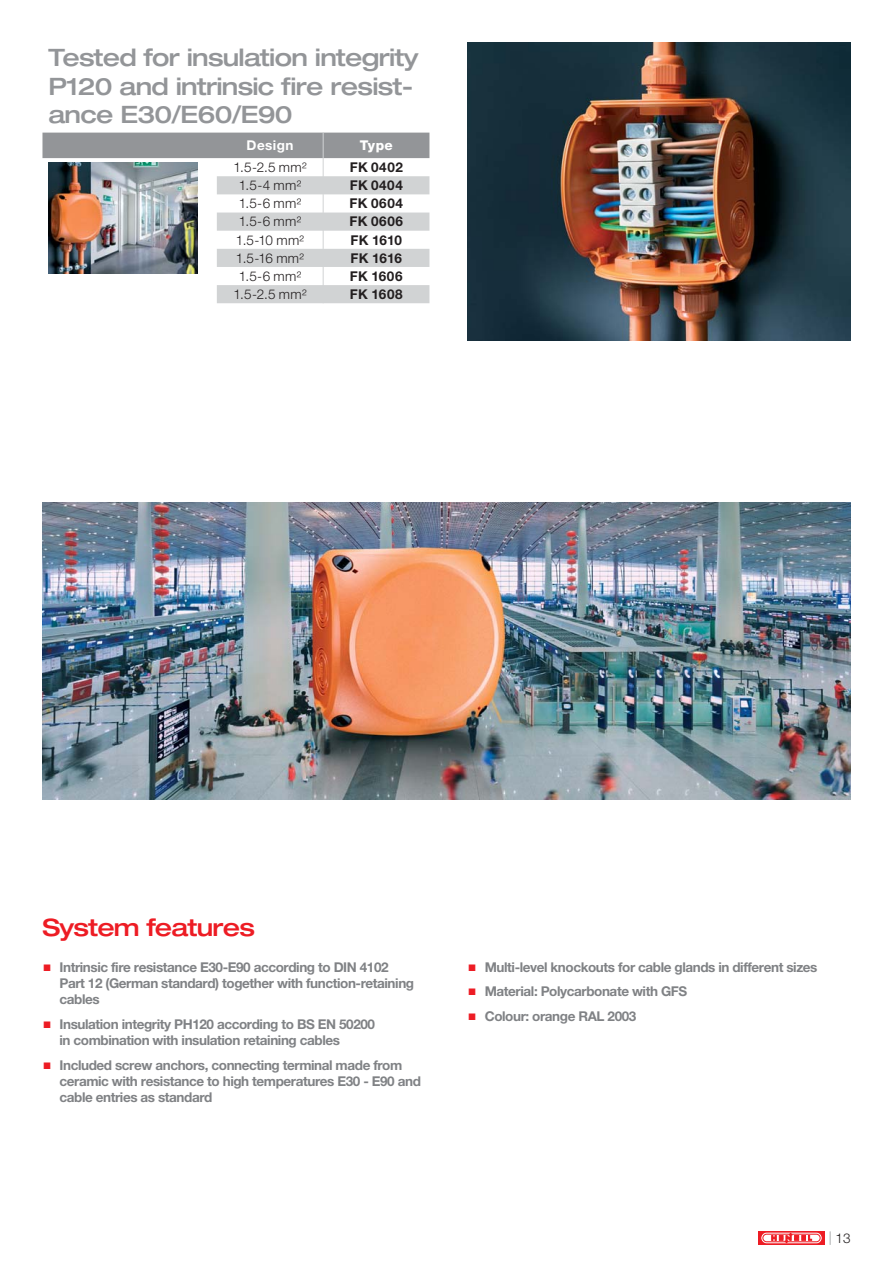
<style>
.page{position:relative;width:893px;height:1263px;background:#fff}
.page>*{position:absolute;margin:0;border:0;box-sizing:border-box;transform-origin:0 0}
.t1{font:500 expanded 24px/28.8px "Helvetica Neue LT Pro";letter-spacing:-.03em;color:#939598}
.t2{font:500 expanded 24px "Helvetica Neue LT Pro";letter-spacing:-.03em;color:#ed1c24}
.t3{font:700 13.5px/16.2px "Helvetica Neue LT Pro";letter-spacing:-.03em;color:#808285}
.t4{font:300 13.5px "Helvetica Neue LT Pro";letter-spacing:.025em;color:#231f20}
.t5{font:700 13.5px "Helvetica Neue LT Pro";letter-spacing:.03em;color:#231f20}
.t6{font:700 13.5px "Helvetica Neue LT Pro";letter-spacing:.03em;color:#fff}
.t7{font:800 13.5px "Helvetica Neue LT Pro";color:#fff}
.s1{color:#939598}
</style>
<div class="page">
<svg style="left:758px;top:1231px;width:67px;height:14px"></svg>
<svg style="left:762px;top:1233px;width:59px;height:10px"></svg>
<svg style="left:42px;top:133px;width:387px;height:170px"></svg>
<img style="left:48px;top:162px;width:149px;height:112px">
<img style="left:468px;top:43px;width:382px;height:297px">
<img style="left:42px;top:502px;width:808px;height:298px">
<h1 class="t1" style="left:48px;top:46px;width:371px">Tested for insulation integrity<br>P120 and intrinsic fire resist&shy;ance E30/E60/E90</h1>
<p class="t6" style="left:247px;top:141px;width:48px">Design</p>
<p class="t7" style="left:360px;top:138px;width:34px">Type</p>
<p class="t4" style="left:233px;top:162px;width:75px">1.5-2.5 mm²</p>
<p class="t5" style="left:350px;top:162px;width:55px">FK 0402</p>
<p class="t4" style="left:239px;top:181px;width:64px">1.5-4 mm²</p>
<p class="t5" style="left:350px;top:181px;width:55px">FK 0404</p>
<p class="t4" style="left:239px;top:199px;width:64px">1.5-6 mm²</p>
<p class="t5" style="left:350px;top:199px;width:55px">FK 0604</p>
<p class="t4" style="left:239px;top:217px;width:64px">1.5-6 mm²</p>
<p class="t5" style="left:350px;top:217px;width:55px">FK 0606</p>
<p class="t4" style="left:236px;top:235px;width:70px">1.5-10 mm²</p>
<p class="t5" style="left:351px;top:235px;width:53px">FK 1610</p>
<p class="t4" style="left:236px;top:253px;width:70px">1.5-16 mm²</p>
<p class="t5" style="left:351px;top:253px;width:53px">FK 1616</p>
<p class="t4" style="left:239px;top:271px;width:64px">1.5-6 mm²</p>
<p class="t5" style="left:350px;top:271px;width:54px">FK 1606</p>
<p class="t4" style="left:233px;top:289px;width:75px">1.5-2.5 mm²</p>
<p class="t5" style="left:350px;top:289px;width:54px">FK 1608</p>
<h1 class="t2" style="left:42px;top:919px;width:214px">System features</h1>
<p class="t3" style="left:59px;top:960px;width:356px">Intrinsic fire resistance E30-E90 according to DIN 4102<br>Part 12 (German standard) together with function-retaining cables</p>
<p class="t3" style="left:59px;top:1018px;width:317px">Insulation integrity PH120 according to BS EN 50200 in combination with insulation retaining cables</p>
<p class="t3" style="left:59px;top:1058px;width:363px">Included screw anchors, connecting terminal made from ceramic with resistance to high temperatures E30 - E90 and cable entries as standard</p>
<p class="t3" style="left:485px;top:956px;width:334px;line-height:24.8px">Multi-level knockouts for cable glands in different sizes<br>Material: Polycarbonate with GFS<br>Colour: orange RAL 2003</p>
<p class="t4" style="left:829px;top:1233px;width:23px"><span class="s1">|</span> 13</p>
</div>
